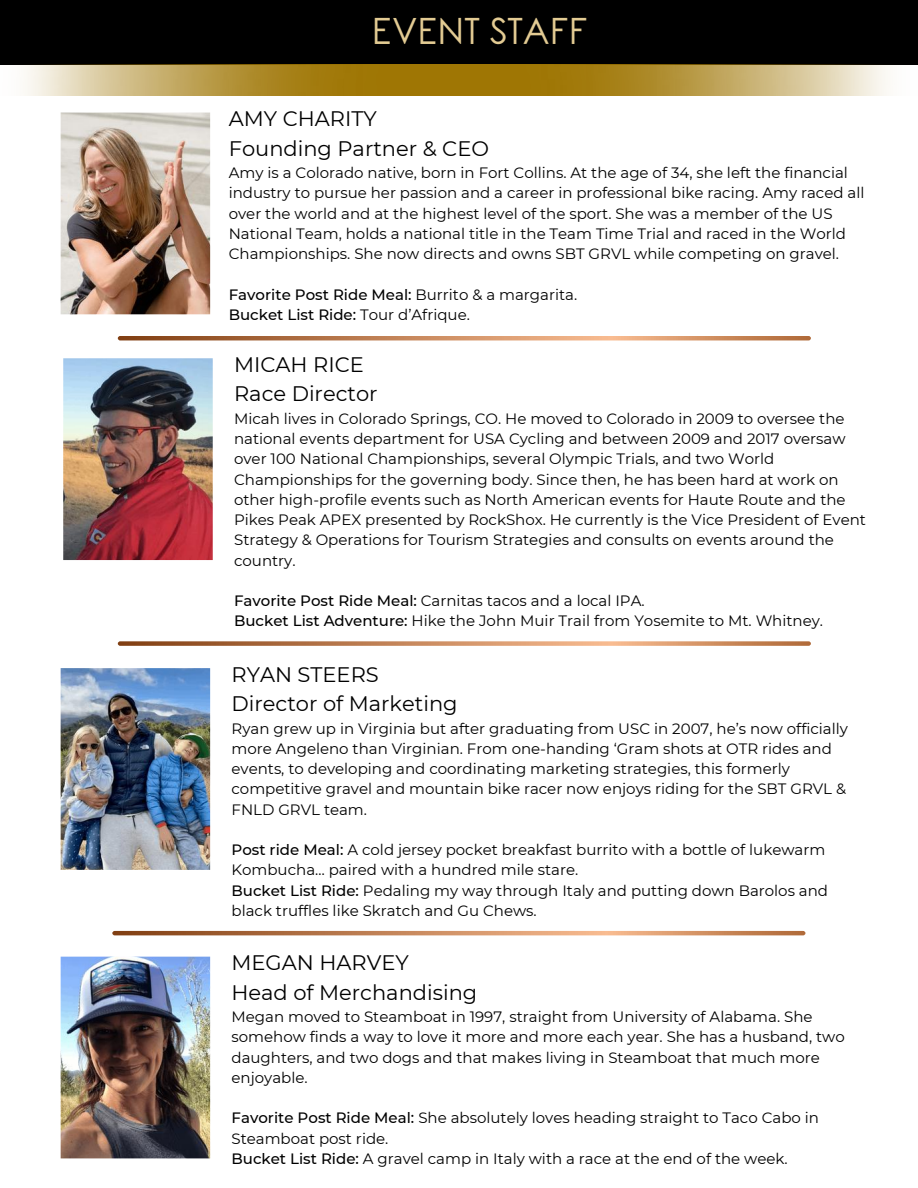
<style>
.page{position:relative;width:918px;height:1188px;background:#fff}
.page>*{position:absolute;margin:0;border:0;box-sizing:border-box;transform-origin:0 0}
.t1{font:36px "Rounded Elegance";color:#e3cb93}
.t2{font:21px/29.2px "Montserrat";color:#000}
.t3{font:15px/20.2px "Montserrat";color:#000}
.t4{font:500 15px/20.2px "Montserrat";color:#000}
.s1{font-weight:400}
.s2{font-weight:500}
</style>
<div class="page">
<div style="left:0;top:0;width:918px;height:65px;background:#000"></div>
<img style="left:25px;top:65px;width:863px;height:30px">
<svg style="left:118px;top:336px;width:693px;height:4px;background:#c28256"></svg>
<svg style="left:118px;top:641px;width:693px;height:5px;background:#c88f67"></svg>
<img style="left:60px;top:112px;width:151px;height:203px">
<svg style="left:112px;top:931px;width:693px;height:4px;background:#c28256"></svg>
<img style="left:63px;top:358px;width:150px;height:203px">
<img style="left:60px;top:668px;width:151px;height:202px">
<img style="left:60px;top:956px;width:151px;height:203px">
<h1 class="t1" style="left:372px;top:13px;width:218px">EVENT STAFF</h1>
<h2 class="t2" style="left:229px;top:104px;width:262px">AMY CHARITY<br>Founding Partner &amp; CEO</h2>
<p class="t3" style="left:229px;top:163px;width:637px">Amy is a Colorado native, born in Fort Collins. At the age of 34, she left the financial industry to pursue her passion and a career in professional bike racing. Amy raced all over the world and at the highest level of the sport. She was a member of the US National Team, holds a national title in the Team Time Trial and raced in the World Championships. She now directs and owns SBT GRVL while competing on gravel.</p>
<p class="t4" style="left:229px;top:284px;width:350px">Favorite Post Ride Meal: <span class="s1">Burrito &amp; a margarita.<br></span>Bucket List Ride: <span class="s1">Tour d’Afrique.</span></p>
<h2 class="t2" style="left:234px;top:350px;width:145px">MICAH RICE<br>Race Director</h2>
<p class="t3" style="left:234px;top:408px;width:633px">Micah lives in Colorado Springs, CO. He moved to Colorado in 2009 to oversee the national events department for USA Cycling and between 2009 and 2017 oversaw over 100 National Championships, several Olympic Trials, and two World Championships for the governing body. Since then, he has been hard at work on other high-profile events such as North American events for Haute Route and the Pikes Peak APEX presented by RockShox. He currently is the Vice President of Event Strategy &amp; Operations for Tourism Strategies and consults on events around the country.</p>
<p class="t3" style="left:234px;top:591px;width:590px"><span class="s2">Favorite Post Ride Meal:</span> Carnitas tacos and a local IPA.<br><span class="s2">Bucket List Adventure:</span> Hike the John Muir Trail from Yosemite to Mt. Whitney.</p>
<h2 class="t2" style="left:232px;top:660px;width:228px">RYAN STEERS<br>Director of Marketing</h2>
<p class="t3" style="left:232px;top:718px;width:618px">Ryan grew up in Virginia but after graduating from USC in 2007, he’s now officially more Angeleno than Virginian. From one-handing ‘Gram shots at OTR rides and events, to developing and coordinating marketing strategies, this formerly competitive gravel and mountain bike racer now enjoys riding for the SBT GRVL &amp; FNLD GRVL team.</p>
<p class="t3" style="left:232px;top:840px;width:598px"><span class="s2">Post ride Meal:</span> A cold jersey pocket breakfast burrito with a bottle of lukewarm Kombucha… paired with a hundred mile stare.<br><span class="s2">Bucket List Ride:</span> Pedaling my way through Italy and putting down Barolos and black truffles like Skratch and Gu Chews.</p>
<h2 class="t2" style="left:232px;top:948px;width:247px">MEGAN HARVEY<br>Head of Merchandising</h2>
<p class="t3" style="left:232px;top:1007px;width:615px">Megan moved to Steamboat in 1997, straight from University of Alabama. She somehow finds a way to love it more and more each year. She has a husband, two daughters, and two dogs and that makes living in Steamboat that much more enjoyable.</p>
<p class="t3" style="left:232px;top:1108px;width:589px"><span class="s2">Favorite Post Ride Meal:</span> She absolutely loves heading straight to Taco Cabo in<br>Steamboat post ride.<br><span class="s2">Bucket List Ride:</span> A gravel camp in Italy with a race at the end of the week.</p>
</div>
